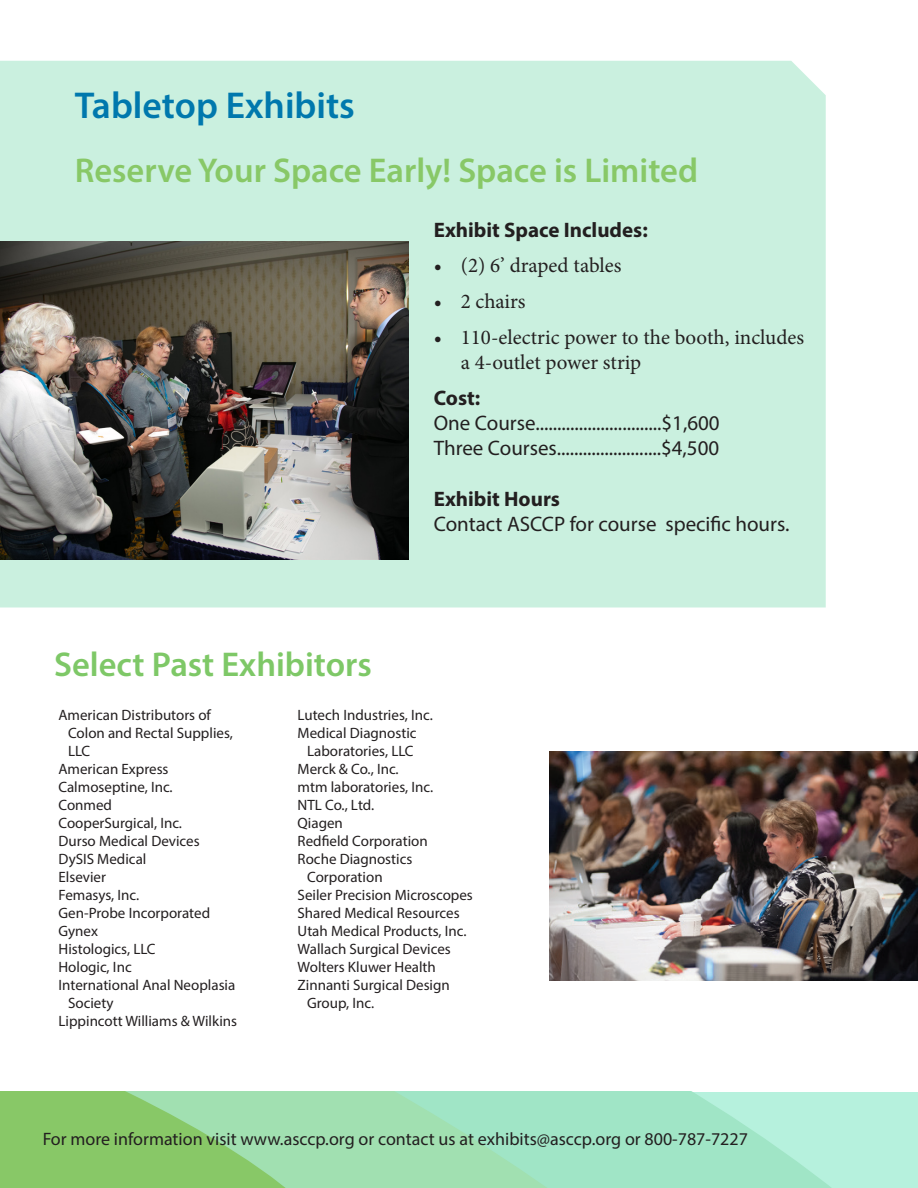
<style>
.page{position:relative;width:918px;height:1188px;background:#fff}
.page>*{position:absolute;margin:0;border:0;box-sizing:border-box;transform-origin:0 0}
.t1{font:600 37.5px "Myriad Pro";color:#0078ad}
.t2{font:600 34.5px "Myriad Pro";color:#88c867}
.t3{font:600 34.5px "Myriad Pro";color:#7ec867}
.t4{font:21px/25.2px "Myriad Pro";color:#231f20}
.t5{font:21px/25.2px "Minion Pro";color:#231f20}
.t6{font:700 21px "Myriad Pro";color:#231f20}
.t7{font:18px "Myriad Pro";color:#231f20}
.t8{font:15px/18px "Myriad Pro";color:#231f20}
.s1{font-weight:700}
</style>
<div class="page">
<svg style="left:682px;top:1092px;width:236px;height:96px;background:#aeecd4"></svg>
<svg style="left:358px;top:1092px;width:324px;height:96px;background:#a0e3be"></svg>
<svg style="left:0;top:1092px;width:358px;height:96px;background:#92d185"></svg>
<div style="left:0;top:61px;width:826px;height:547px;background:#caf0df"></div>
<img style="left:549px;top:752px;width:369px;height:229px">
<img style="left:0;top:242px;width:408px;height:317px">
<p class="t1" style="left:75px;top:82px;width:282px">Tabletop Exhibits</p>
<p class="t2" style="left:75px;top:148px;width:625px">Reserve Your Space Early! Space is Limited</p>
<p class="t6" style="left:434px;top:216px;width:216px">Exhibit Space Includes:</p>
<p class="t5" style="left:434px;top:253px;width:189px">• (2) 6’ draped tables</p>
<p class="t5" style="left:434px;top:289px;width:93px">• 2 chairs</p>
<p class="t5" style="left:461px;top:325px;width:345px;text-indent:-27px">• 110-electric power to the booth, includes a 4-outlet power strip</p>
<p class="t6" style="left:434px;top:384px;width:48px">Cost:</p>
<p class="t4" style="left:434px;top:410px;width:287px">One Course.............................$1,600<br>Three Courses........................$4,500</p>
<p class="t4" style="left:434px;top:486px;width:357px"><span class="s1">Exhibit Hours<br></span>Contact ASCCP for course specific hours.</p>
<p class="t3" style="left:54px;top:642px;width:319px">Select Past Exhibitors</p>
<p class="t8" style="left:68px;top:706px;width:166px;text-indent:-10px">American Distributors of<br>Colon and Rectal Supplies,<br>LLC</p>
<p class="t8" style="left:58px;top:760px;width:112px">American Express</p>
<p class="t8" style="left:58px;top:778px;width:116px">Calmoseptine, Inc.</p>
<p class="t8" style="left:58px;top:796px;width:55px">Conmed</p>
<p class="t8" style="left:58px;top:814px;width:125px">CooperSurgical, Inc.</p>
<p class="t8" style="left:58px;top:832px;width:143px">Durso Medical Devices</p>
<p class="t8" style="left:58px;top:850px;width:89px">DySIS Medical</p>
<p class="t8" style="left:58px;top:868px;width:49px">Elsevier</p>
<p class="t8" style="left:58px;top:886px;width:82px">Femasys, Inc.</p>
<p class="t8" style="left:58px;top:904px;width:153px">Gen-Probe Incorporated</p>
<p class="t8" style="left:58px;top:922px;width:41px">Gynex</p>
<p class="t8" style="left:58px;top:940px;width:99px">Histologics, LLC</p>
<p class="t8" style="left:58px;top:958px;width:75px">Hologic, Inc</p>
<p class="t8" style="left:68px;top:976px;width:169px;text-indent:-10px">International Anal Neoplasia<br>Society</p>
<p class="t8" style="left:58px;top:1012px;width:180px">Lippincott Williams &amp; Wilkins</p>
<p class="t8" style="left:298px;top:706px;width:137px">Lutech Industries, Inc.</p>
<p class="t8" style="left:298px;top:724px;width:121px">Medical Diagnostic</p>
<p class="t8" style="left:307px;top:742px;width:108px">Laboratories, LLC</p>
<p class="t8" style="left:298px;top:760px;width:103px">Merck &amp; Co., Inc.</p>
<p class="t8" style="left:298px;top:778px;width:137px">mtm laboratories, Inc.</p>
<p class="t8" style="left:298px;top:796px;width:78px">NTL Co., Ltd.</p>
<p class="t8" style="left:298px;top:814px;width:47px">Qiagen</p>
<p class="t8" style="left:298px;top:832px;width:132px">Redfield Corporation</p>
<p class="t8" style="left:307px;top:850px;width:107px;text-indent:-10px">Roche Diagnostics<br>Corporation</p>
<p class="t8" style="left:298px;top:886px;width:177px">Seiler Precision Microscopes</p>
<p class="t8" style="left:298px;top:904px;width:164px">Shared Medical Resources</p>
<p class="t8" style="left:298px;top:922px;width:170px">Utah Medical Products, Inc.</p>
<p class="t8" style="left:298px;top:940px;width:155px">Wallach Surgical Devices</p>
<p class="t8" style="left:298px;top:958px;width:140px">Wolters Kluwer Health</p>
<p class="t8" style="left:307px;top:976px;width:144px;text-indent:-10px">Zinnanti Surgical Design<br>Group, Inc.</p>
<p class="t7" style="left:43px;top:1128px;width:707px">For more information visit www.asccp.org or contact us at exhibits@asccp.org or 800-787-7227</p>
</div>
